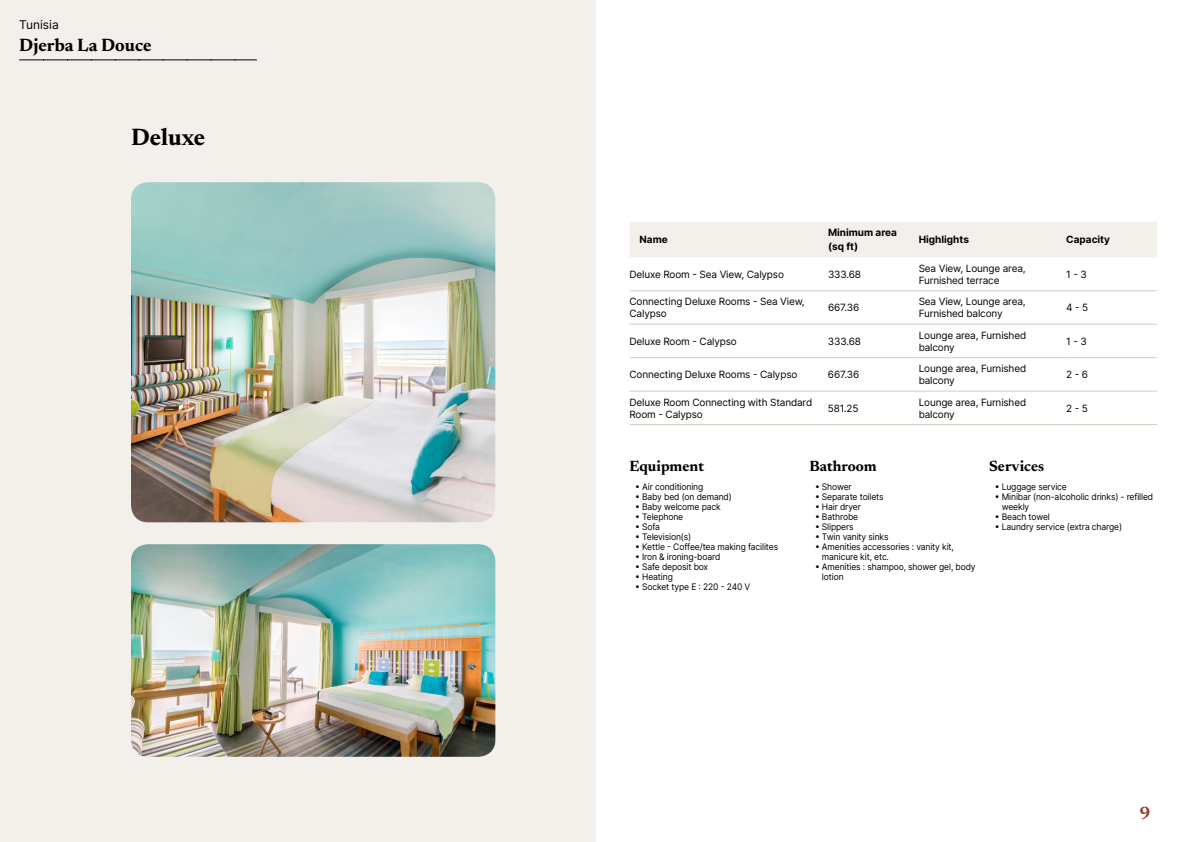
<style>
.page{position:relative;width:1191px;height:842px;background:#fff}
.page>*{position:absolute;margin:0;border:0;box-sizing:border-box;transform-origin:0 0}
.t1{font:700 24px "Newsreader 24 pt";color:#000}
.t2{font:700 18px "Newsreader 24 pt";color:#000}
.t3{font:700 18px "Newsreader 24 pt";color:#9d432c}
.t4{font:700 15px "Newsreader 24 pt";color:#000}
.t5{font:12px "Inter";color:#000}
.t6{font:10px/12px "Inter";letter-spacing:-.015em;color:#000}
.t7{font:700 10px/14px "Inter";color:#000}
.t8{font:9px/10px "Inter";letter-spacing:-.015em;color:#000;scale:.95 1}
</style>
<div class="page">
<div style="left:0;top:0;width:595px;height:842px;background:#f3f0ec"></div>
<img style="left:131px;top:182px;width:364px;height:340px">
<img style="left:131px;top:544px;width:364px;height:213px">
<svg style="left:20px;top:60px;width:236px;height:1px"></svg>
<div style="left:630px;top:222px;width:527px;height:35px;background:#f3f0ec"></div>
<hr style="left:629px;top:290px;width:199px;height:1px;background:#d7cdc1">
<hr style="left:828px;top:290px;width:90px;height:1px;background:#d7cdc1">
<hr style="left:918px;top:290px;width:148px;height:1px;background:#d7cdc1">
<hr style="left:1066px;top:290px;width:91px;height:1px;background:#d7cdc1">
<hr style="left:629px;top:324px;width:199px;height:1px;background:#d7cdc1">
<hr style="left:828px;top:324px;width:90px;height:1px;background:#d7cdc1">
<hr style="left:918px;top:324px;width:148px;height:1px;background:#d7cdc1">
<hr style="left:1066px;top:324px;width:91px;height:1px;background:#d7cdc1">
<hr style="left:629px;top:357px;width:199px;height:1px;background:#d7cdc1">
<hr style="left:828px;top:357px;width:90px;height:1px;background:#d7cdc1">
<hr style="left:918px;top:357px;width:148px;height:1px;background:#d7cdc1">
<hr style="left:1066px;top:357px;width:91px;height:1px;background:#d7cdc1">
<hr style="left:629px;top:391px;width:199px;height:1px;background:#d7cdc1">
<hr style="left:828px;top:391px;width:90px;height:1px;background:#d7cdc1">
<hr style="left:918px;top:391px;width:148px;height:1px;background:#d7cdc1">
<hr style="left:1066px;top:391px;width:91px;height:1px;background:#d7cdc1">
<hr style="left:629px;top:424px;width:199px;height:1px;background:#d7cdc1">
<hr style="left:828px;top:424px;width:90px;height:1px;background:#d7cdc1">
<hr style="left:918px;top:424px;width:148px;height:1px;background:#d7cdc1">
<hr style="left:1066px;top:424px;width:91px;height:1px;background:#d7cdc1">
<h3 class="t5" style="left:19px;top:15px;width:41px">Tunisia</h3>
<h2 class="t2" style="left:19px;top:32px;width:134px">Djerba La Douce</h2>
<h1 class="t1" style="left:131px;top:120px;width:76px">Deluxe</h1>
<p class="t7" style="left:639px;top:232px;width:30px">Name</p>
<p class="t7" style="left:828px;top:225px;width:70px">Minimum area (sq ft)</p>
<p class="t7" style="left:918px;top:232px;width:52px">Highlights</p>
<p class="t7" style="left:1066px;top:232px;width:45px">Capacity</p>
<p class="t6" style="left:629px;top:268px;width:156px">Deluxe Room - Sea View, Calypso</p>
<p class="t6" style="left:828px;top:268px;width:35px">333.68</p>
<p class="t6" style="left:918px;top:262px;width:108px">Sea View, Lounge area,<br>Furnished terrace</p>
<p class="t6" style="left:1066px;top:268px;width:22px">1 - 3</p>
<p class="t6" style="left:629px;top:295px;width:177px">Connecting Deluxe Rooms - Sea View,<br>Calypso</p>
<p class="t6" style="left:828px;top:301px;width:33px">667.36</p>
<p class="t6" style="left:918px;top:295px;width:108px">Sea View, Lounge area,<br>Furnished balcony</p>
<p class="t6" style="left:1066px;top:301px;width:24px">4 - 5</p>
<p class="t6" style="left:629px;top:335px;width:109px">Deluxe Room - Calypso</p>
<p class="t6" style="left:828px;top:335px;width:35px">333.68</p>
<p class="t6" style="left:918px;top:329px;width:109px">Lounge area, Furnished balcony</p>
<p class="t6" style="left:1066px;top:335px;width:22px">1 - 3</p>
<p class="t6" style="left:629px;top:368px;width:169px">Connecting Deluxe Rooms - Calypso</p>
<p class="t6" style="left:828px;top:368px;width:33px">667.36</p>
<p class="t6" style="left:918px;top:362px;width:109px">Lounge area, Furnished balcony</p>
<p class="t6" style="left:1066px;top:368px;width:23px">2 - 6</p>
<p class="t6" style="left:629px;top:396px;width:184px">Deluxe Room Connecting with Standard<br>Room - Calypso</p>
<p class="t6" style="left:828px;top:402px;width:32px">581.25</p>
<p class="t6" style="left:918px;top:396px;width:109px">Lounge area, Furnished balcony</p>
<p class="t6" style="left:1066px;top:402px;width:23px">2 - 5</p>
<h3 class="t4" style="left:629px;top:456px;width:76px">Equipment</h3>
<p class="t8" style="left:635px;top:481px;width:73px">• Air conditioning</p>
<p class="t8" style="left:635px;top:491px;width:103px">• Baby bed (on demand)</p>
<p class="t8" style="left:635px;top:501px;width:92px">• Baby welcome pack</p>
<p class="t8" style="left:635px;top:511px;width:52px">• Telephone</p>
<p class="t8" style="left:635px;top:521px;width:28px">• Sofa</p>
<p class="t8" style="left:635px;top:531px;width:61px">• Television(s)</p>
<p class="t8" style="left:635px;top:541px;width:152px">• Kettle - Coffee/tea making facilites</p>
<p class="t8" style="left:635px;top:551px;width:91px">• Iron &amp; ironing-board</p>
<p class="t8" style="left:635px;top:561px;width:78px">• Safe deposit box</p>
<p class="t8" style="left:635px;top:571px;width:41px">• Heating</p>
<p class="t8" style="left:635px;top:581px;width:123px">• Socket type E : 220 - 240 V</p>
<h3 class="t4" style="left:809px;top:456px;width:69px">Bathroom</h3>
<p class="t8" style="left:815px;top:481px;width:40px">• Shower</p>
<p class="t8" style="left:815px;top:491px;width:74px">• Separate toilets</p>
<p class="t8" style="left:815px;top:501px;width:50px">• Hair dryer</p>
<p class="t8" style="left:815px;top:511px;width:47px">• Bathrobe</p>
<p class="t8" style="left:815px;top:521px;width:42px">• Slippers</p>
<p class="t8" style="left:815px;top:531px;width:79px">• Twin vanity sinks</p>
<p class="t8" style="left:822px;top:541px;width:140px;text-indent:-7px">• Amenities accessories : vanity kit, manicure kit, etc.</p>
<p class="t8" style="left:822px;top:561px;width:163px;text-indent:-7px">• Amenities : shampoo, shower gel, body lotion</p>
<h3 class="t4" style="left:989px;top:456px;width:57px">Services</h3>
<p class="t8" style="left:994px;top:481px;width:77px">• Luggage service</p>
<p class="t8" style="left:1001px;top:491px;width:161px;text-indent:-7px">• Minibar (non-alcoholic drinks) - refilled weekly</p>
<p class="t8" style="left:994px;top:511px;width:59px">• Beach towel</p>
<p class="t8" style="left:994px;top:521px;width:136px">• Laundry service (extra charge)</p>
<h2 class="t3" style="left:1139px;top:800px;width:13px">9</h2>
</div>
